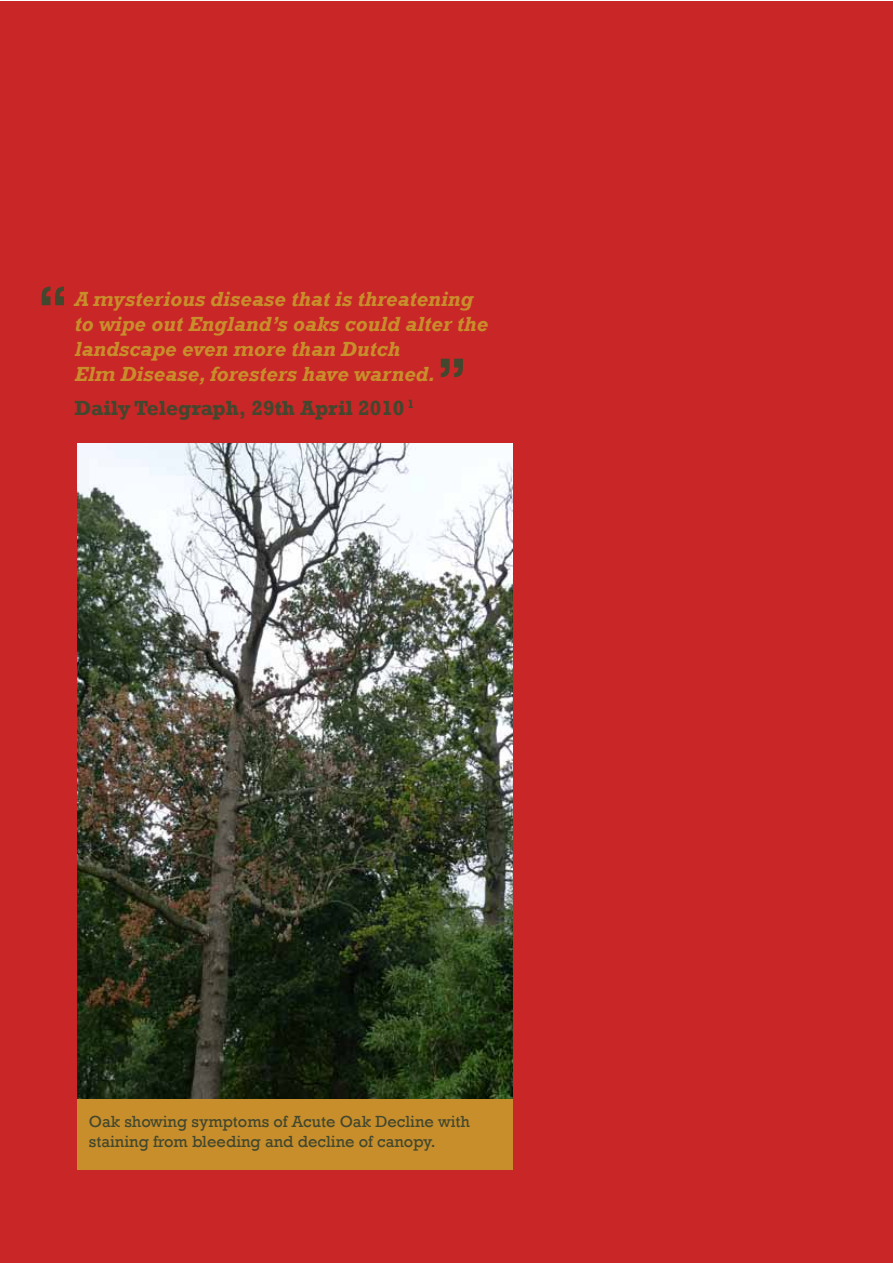
<style>
.page{position:relative;width:893px;height:1263px;background:#fff}
.page>*{position:absolute;margin:0;border:0;box-sizing:border-box;transform-origin:0 0}
.t1{font:700 54px "Rockwell";color:#42472e}
.t2{font:italic 700 21px/25.2px "Rockwell";color:#c88e2b}
.t3{font:700 21px "Rockwell";color:#42472e}
.t4{font:16.5px/19.8px "Rockwell";color:#42472e}
</style>
<div class="page">
<div style="left:0;top:1px;width:892px;height:1262px;background:#c82627"></div>
<img style="left:78px;top:443px;width:434px;height:655px">
<div style="left:77px;top:1098px;width:436px;height:71px;background:#c88e2b"></div>
<h1 class="t1" style="left:37px;top:272px;width:34px">“</h1>
<p class="t2" style="left:74px;top:286px;width:415px">A mysterious disease that is threatening to wipe out England’s oaks could alter the landscape even more than Dutch<br>Elm Disease, foresters have warned.</p>
<p class="t3" style="left:74px;top:395px;width:341px">Daily Telegraph, 29th April 2010 <sup>1</sup></p>
<h1 class="t1" style="left:436px;top:344px;width:34px">”</h1>
<p class="t4" style="left:89px;top:1111px;width:383px">Oak showing symptoms of Acute Oak Decline with staining from bleeding and decline of canopy.</p>
</div>
